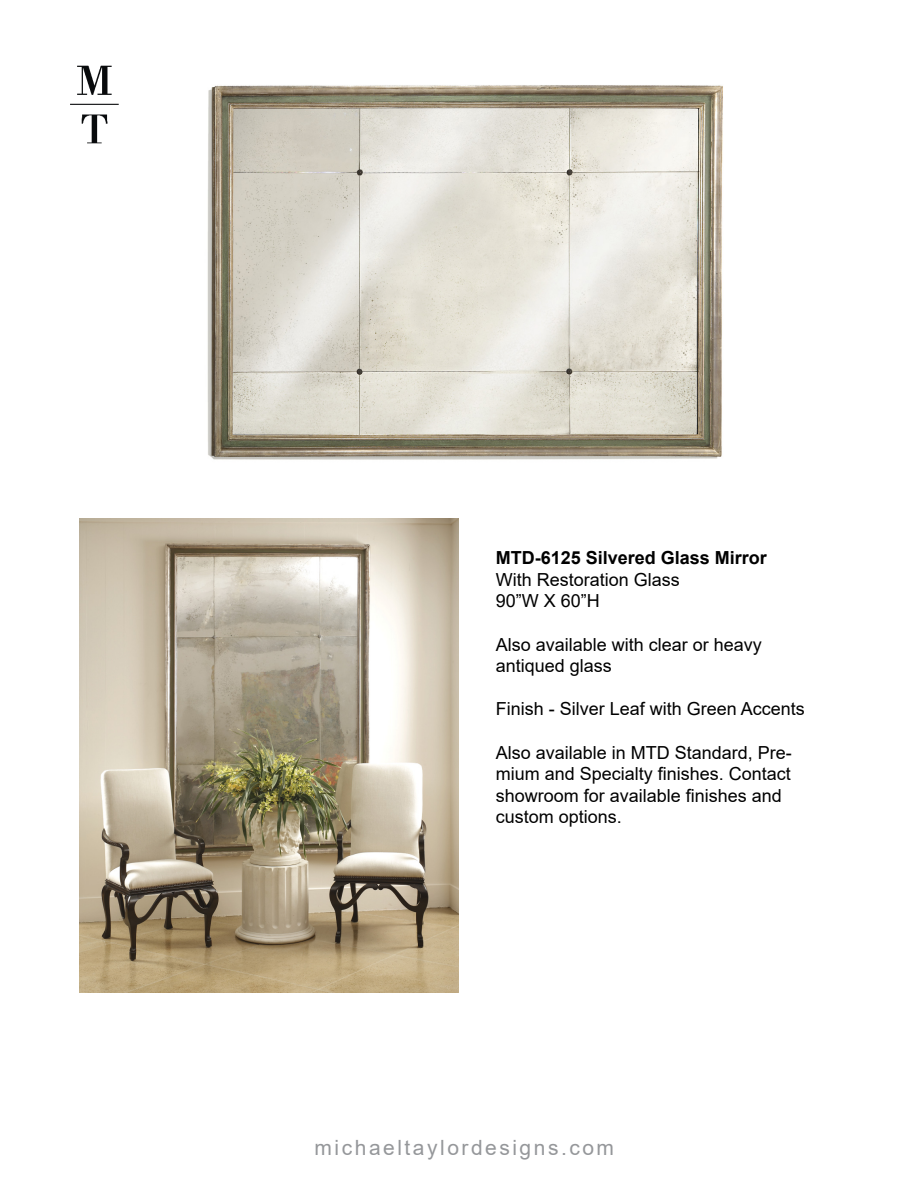
<style>
.page{position:relative;width:918px;height:1188px;background:#fff}
.page>*{position:absolute;margin:0;border:0;box-sizing:border-box;transform-origin:0 0}
.t1{font:21px "Arial";letter-spacing:.12em;color:#95979a}
.t2{font:18px/21.6px "Arial";color:#000}
.t3{font:700 18px "Arial";color:#000}
</style>
<div class="page">
<img style="left:70px;top:65px;width:49px;height:79px">
<img style="left:80px;top:518px;width:379px;height:474px">
<img style="left:207px;top:85px;width:516px;height:375px">
<p class="t3" style="left:496px;top:547px;width:273px">MTD-6125 Silvered Glass Mirror</p>
<p class="t2" style="left:496px;top:570px;width:186px">With Restoration Glass<br>90”W X 60”H</p>
<p class="t2" style="left:496px;top:635px;width:268px">Also available with clear or heavy antiqued glass</p>
<p class="t2" style="left:496px;top:700px;width:311px">Finish - Silver Leaf with Green Accents</p>
<p class="t2" style="left:496px;top:743px;width:298px">Also available in MTD Standard, Pre&shy;mium and Specialty finishes. Contact showroom for available finishes and custom options.</p>
<p class="t1" style="left:315px;top:1139px;width:301px">michaeltaylordesigns.com</p>
</div>
